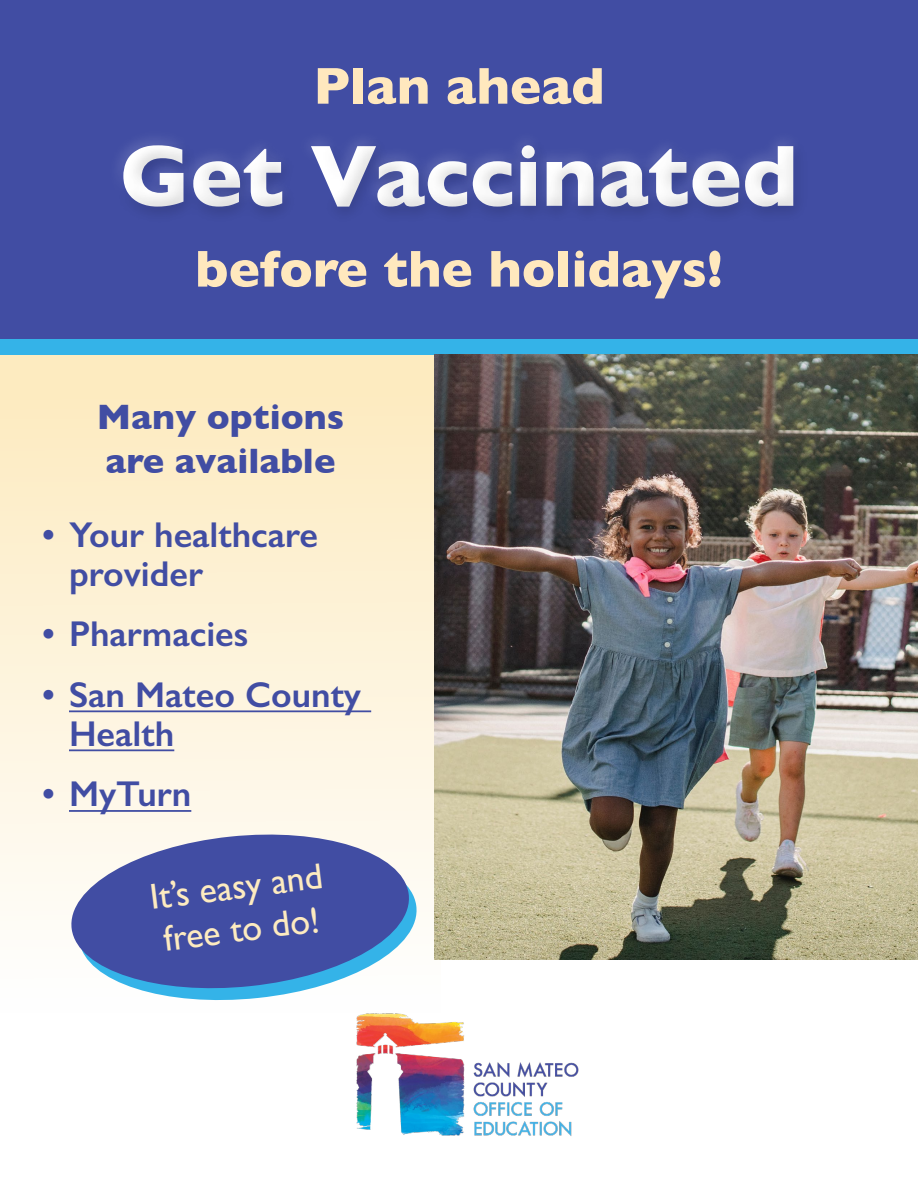
<style>
.page{position:relative;width:918px;height:1188px;background:#fff}
.page>*{position:absolute;margin:0;border:0;box-sizing:border-box;transform-origin:0 0}
.t1{font:700 88.2px "Gill Sans";color:#fff}
.t2{font:700 52.5px "Gill Sans";color:#ffe8be}
.t3{font:600 36px/39px "Gill Sans";color:#414da3}
.t4{font:700 36px/43.2px "Gill Sans";color:#414da3}
.t5{font:36px/43.2px "Gill Sans";color:#fdebc0}
</style>
<div class="page">
<div style="left:0;top:0;width:918px;height:354px;background:#414da3"></div>
<div style="left:0;top:354px;width:441px;height:658px;background:linear-gradient(to bottom,#fdeabd,#fefefe)"></div>
<div style="left:0;top:340px;width:918px;height:15px;background:#34b3e8"></div>
<hr style="left:69px;top:710px;width:302px;height:2px;background:#414da3">
<hr style="left:69px;top:749px;width:105px;height:2px;background:#414da3">
<hr style="left:69px;top:810px;width:122px;height:2px;background:#414da3">
<div style="left:117px;top:137px;width:693px;height:87px;background:#000;opacity:.75"></div>
<img style="left:351px;top:1009px;width:228px;height:127px">
<svg style="left:74px;top:839px;width:348px;height:169px"></svg>
<svg style="left:66px;top:827px;width:348px;height:169px;background:#6f7fbb"></svg>
<img style="left:434px;top:355px;width:484px;height:604px">
<p class="t2" style="left:313px;top:44px;width:293px">Plan ahead</p>
<p class="t1" style="left:120px;top:106px;width:680px">Get Vaccinated</p>
<h1 class="t2" style="left:195px;top:227px;width:529px">before the holidays!</h1>
<h1 class="t4" style="left:97px;top:395px;width:249px">Many options are available</h1>
<p class="t3" style="left:69px;top:515px;width:251px;text-indent:-27px">• Your healthcare provider</p>
<p class="t3" style="left:42px;top:614px;width:208px">• Pharmacies</p>
<p class="t3" style="left:69px;top:675px;width:294px;text-indent:-27px">• San Mateo County<br>Health</p>
<p class="t3" style="left:42px;top:774px;width:151px">• MyTurn</p>
<p class="t5" style="left:147px;top:875px;width:175px;rotate:-7deg">It’s easy and free to do!</p>
</div>
